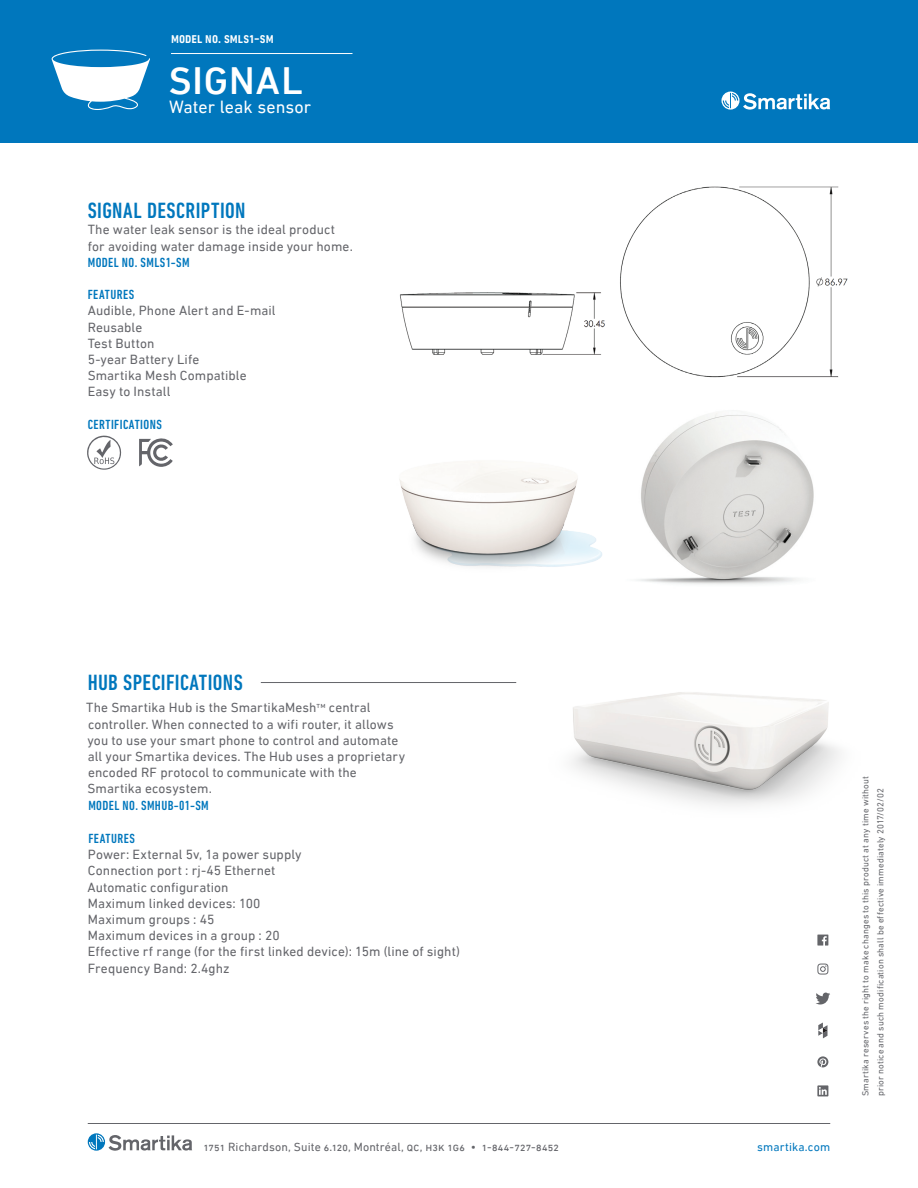
<style>
.page{position:relative;width:918px;height:1188px;background:#fff}
.page>*{position:absolute;margin:0;border:0;box-sizing:border-box;transform-origin:0 0}
.t1{font:500 39px "DIN Next LT Pro";letter-spacing:.02em;color:#fff}
.t2{font:500 condensed 22.5px "DIN Next LT Pro";letter-spacing:.02em;color:#0077bd}
.t3{font:18px "DIN Next LT Pro";color:#fff}
.t4{font:500 condensed 15px "DIN Next LT Pro";letter-spacing:.005em;color:#fff}
.t5{font:13.5px/16.2px "DIN Next LT Pro";letter-spacing:.005em;color:#64656a}
.t6{font:500 condensed 13.5px "DIN Next LT Pro";letter-spacing:.03em;color:#0077bd}
.t7{font:12px "DIN Next LT Pro";letter-spacing:.015em;color:#64656a}
.t8{font:12px "DIN Next LT Pro";letter-spacing:.01em;color:#0077bd}
.t9{font:9px/15px "DIN Next LT Pro";letter-spacing:.02em;color:#64656a}
</style>
<div class="page">
<div style="left:0;top:0;width:918px;height:143px;background:#0077bd"></div>
<hr style="left:88px;top:1123px;width:742px;height:1px;background:#64656a">
<svg style="left:88px;top:1133px;width:104px;height:18px"></svg>
<svg style="left:721px;top:92px;width:109px;height:18px"></svg>
<hr style="left:171px;top:53px;width:181px;height:1px;background:#fff">
<svg style="left:87px;top:435px;width:34px;height:35px"></svg>
<svg style="left:139px;top:438px;width:34px;height:29px"></svg>
<svg style="left:817px;top:935px;width:11px;height:11px"></svg>
<svg style="left:816px;top:993px;width:14px;height:12px"></svg>
<svg style="left:817px;top:964px;width:11px;height:11px"></svg>
<svg style="left:818px;top:1023px;width:10px;height:15px"></svg>
<svg style="left:817px;top:1085px;width:11px;height:11px"></svg>
<svg style="left:817px;top:1056px;width:11px;height:11px"></svg>
<svg style="left:52px;top:50px;width:98px;height:60px"></svg>
<img style="left:620px;top:186px;width:228px;height:144px">
<img style="left:400px;top:292px;width:205px;height:63px">
<img style="left:596px;top:330px;width:243px;height:255px">
<img style="left:571px;top:692px;width:269px;height:114px">
<hr style="left:261px;top:682px;width:255px;height:1px;background:#64656a">
<img style="left:399px;top:405px;width:258px;height:180px">
<p class="t4" style="left:171px;top:29px;width:104px">model no. smls1-sm</p>
<h1 class="t1" style="left:169px;top:58px;width:135px">SIGNAL</h1>
<h3 class="t3" style="left:169px;top:96px;width:144px">Water leak sensor</h3>
<h2 class="t2" style="left:88px;top:198px;width:159px">SIGNAL DESCRIPTION</h2>
<p class="t5" style="left:88px;top:222px;width:267px">The water leak sensor is the ideal product for avoiding water damage inside your home.</p>
<p class="t6" style="left:88px;top:255px;width:103px">MODEL NO. SMLS1-SM</p>
<p class="t6" style="left:88px;top:287px;width:48px">FEATURES</p>
<p class="t5" style="left:88px;top:303px;width:189px">Audible, Phone Alert and E-mail<br>Reusable<br>Test Button<br>5-year Battery Life<br>Smartika Mesh Compatible<br>Easy to Install</p>
<p class="t6" style="left:88px;top:417px;width:76px">CERTIFICATIONS</p>
<h2 class="t2" style="left:88px;top:670px;width:157px">HUB SPECIFICATIONS</h2>
<p class="t5" style="left:86px;top:700px;width:320px">The Smartika Hub is the SmartikaMesh<sup>tm</sup> central controller. When connected to a wifi router, it allows you to use your smart phone to control and automate all your Smartika devices. The Hub uses a proprietary encoded RF protocol to communicate with the Smartika ecosystem.</p>
<p class="t6" style="left:88px;top:798px;width:122px">MODEL NO. SMHUB-01-SM</p>
<p class="t6" style="left:88px;top:831px;width:48px">FEATURES</p>
<p class="t5" style="left:87px;top:846px;width:374px">Power: External 5v, 1a power supply<br>Connection port : rj-45 Ethernet<br>Automatic configuration<br>Maximum linked devices: 100<br>Maximum groups : 45<br>Maximum devices in a group : 20<br>Effective rf range (for the first linked device): 15m (line of sight)<br>Frequency Band: 2.4ghz</p>
<p class="t7" style="left:204px;top:1140px;width:357px">1751 Richardson, Suite 6.120, Montréal, qc, h3k 1g6 • 1-844-727-8452</p>
<p class="t8" style="left:757px;top:1140px;width:74px">smartika.com</p>
<p class="t9" style="left:858px;top:1096px;width:322px;rotate:-90deg">Smartika reserves the right to make changes to this product at any time without prior notice and such modification shall be effective immediately 2017/02/02</p>
</div>
